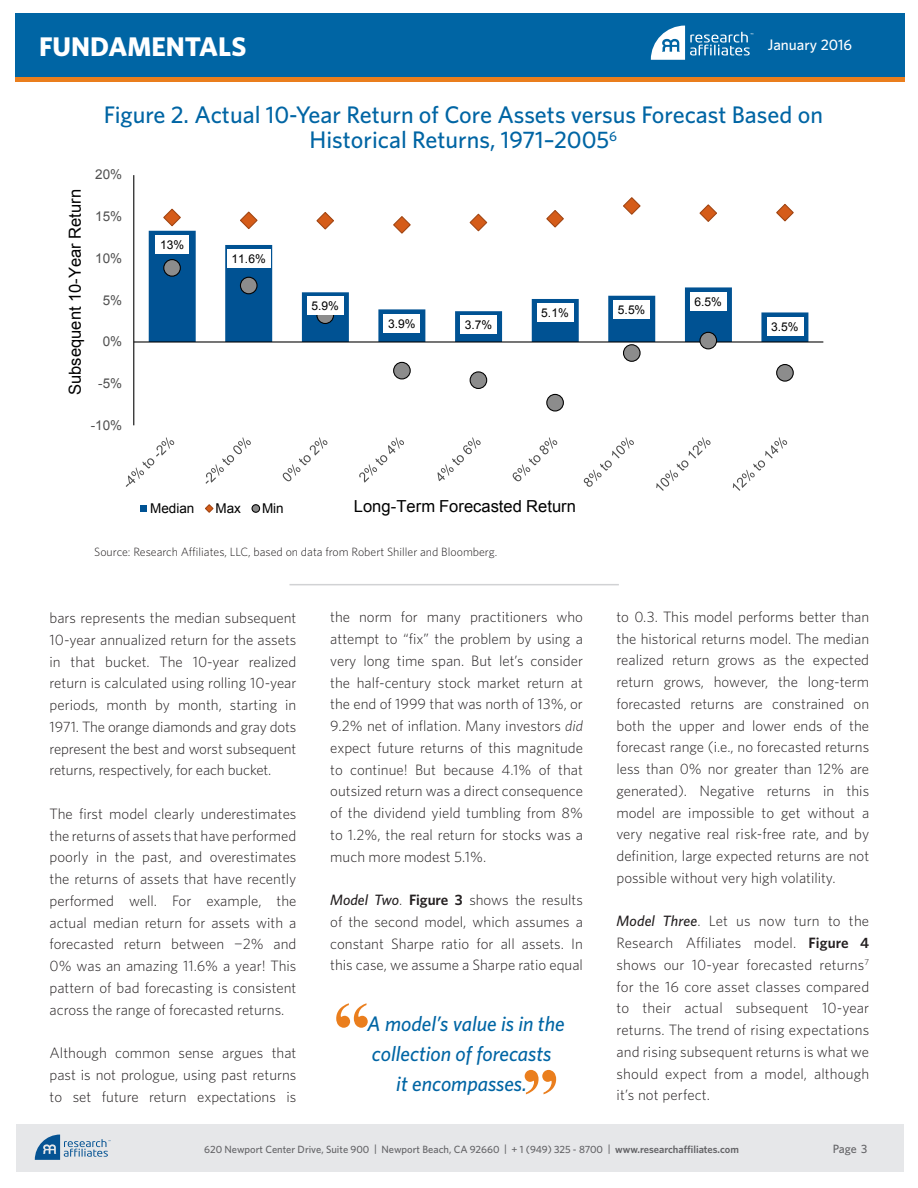
<style>
.page{position:relative;width:918px;height:1188px;background:#fff}
.page>*{position:absolute;margin:0;border:0;box-sizing:border-box;transform-origin:0 0}
.t1{font:700 75px "Times New Roman";color:#ea7e1d}
.t2{font:700 27px "Whitney";color:#fff}
.t3{font:500 24px "Whitney";color:#0065a4}
.t4{font:italic 500 21px/30px "Whitney";color:#0065a4}
.t5{font:16.5px "Arial";color:#000}
.t6{font:500 15.15px "Whitney";color:#fff}
.t7{font:300 15px/21.8px "Whitney";color:#231f20;text-align:justify}
.t8{font:13.5px "Arial";letter-spacing:.005em;color:#505050}
.t9{font:13.5px "Arial";letter-spacing:.005em;color:#000}
.t10{font:300 12px "Whitney";color:#231f20}
.t11{font:12px "Arial";color:#000}
.t12{font:500 12px "Whitney";color:#636366}
.t13{font:500 10.5px "Whitney";color:#636366}
.s1{font-style:italic}
.s2{font-weight:500;font-style:italic}
.s3{font-weight:600}
</style>
<div class="page">
<div style="left:16px;top:14px;width:889px;height:63px;background:#0065a4"></div>
<div style="left:16px;top:77px;width:889px;height:5px;background:#ea7e1d"></div>
<svg style="left:651px;top:26px;width:102px;height:34px"></svg>
<div style="left:16px;top:1124px;width:888px;height:48px;background:#e6e7e9"></div>
<svg style="left:35px;top:1135px;width:75px;height:25px"></svg>
<hr style="left:289px;top:584px;width:330px;height:1px;background:#d1d2d4">
<svg style="left:149px;top:231px;width:659px;height:110px"></svg>
<hr style="left:133px;top:175px;width:1px;height:250px;background:#000">
<hr style="left:134px;top:341px;width:689px;height:2px;background:#000">
<svg style="left:163px;top:208px;width:18px;height:19px"></svg>
<svg style="left:240px;top:211px;width:18px;height:19px"></svg>
<svg style="left:316px;top:212px;width:18px;height:18px"></svg>
<svg style="left:392px;top:216px;width:20px;height:19px"></svg>
<svg style="left:469px;top:213px;width:19px;height:19px"></svg>
<svg style="left:546px;top:210px;width:18px;height:18px"></svg>
<svg style="left:623px;top:197px;width:18px;height:18px"></svg>
<svg style="left:699px;top:204px;width:18px;height:18px"></svg>
<svg style="left:776px;top:203px;width:18px;height:19px"></svg>
<div style="left:164px;top:260px;width:16px;height:16px;background:#8c8c8c;border-radius:50%"></div>
<div style="left:163px;top:259px;width:18px;height:18px;border:1px solid #000;border-radius:50%"></div>
<div style="left:240px;top:277px;width:17px;height:17px;background:#8c8c8c;border-radius:50%"></div>
<div style="left:240px;top:277px;width:18px;height:17px;border:1px solid #000;border-radius:50%"></div>
<div style="left:317px;top:307px;width:17px;height:16px;background:#8c8c8c;border-radius:50%"></div>
<div style="left:316px;top:306px;width:18px;height:18px;border:1px solid #000;border-radius:50%"></div>
<div style="left:394px;top:362px;width:16px;height:17px;background:#8c8c8c;border-radius:50%"></div>
<div style="left:393px;top:362px;width:18px;height:17px;border:1px solid #000;border-radius:50%"></div>
<div style="left:470px;top:372px;width:17px;height:16px;background:#8c8c8c;border-radius:50%"></div>
<div style="left:470px;top:371px;width:17px;height:18px;border:1px solid #000;border-radius:50%"></div>
<div style="left:547px;top:394px;width:16px;height:17px;background:#8c8c8c;border-radius:50%"></div>
<div style="left:546px;top:394px;width:18px;height:18px;border:1px solid #000;border-radius:50%"></div>
<div style="left:624px;top:345px;width:16px;height:16px;background:#8c8c8c;border-radius:50%"></div>
<div style="left:623px;top:344px;width:18px;height:18px;border:1px solid #000;border-radius:50%"></div>
<div style="left:700px;top:332px;width:17px;height:17px;background:#8c8c8c;border-radius:50%"></div>
<div style="left:699px;top:332px;width:18px;height:17px;border:1px solid #000;border-radius:50%"></div>
<div style="left:777px;top:365px;width:16px;height:16px;background:#8c8c8c;border-radius:50%"></div>
<div style="left:776px;top:364px;width:18px;height:18px;border:1px solid #000;border-radius:50%"></div>
<div style="left:156px;top:235px;width:33px;height:19px;background:#fff"></div>
<div style="left:227px;top:249px;width:43px;height:19px;background:#fff"></div>
<div style="left:307px;top:297px;width:36px;height:18px;background:#fff"></div>
<div style="left:384px;top:314px;width:36px;height:18px;background:#fff"></div>
<div style="left:460px;top:316px;width:37px;height:18px;background:#fff"></div>
<div style="left:537px;top:303px;width:36px;height:19px;background:#fff"></div>
<div style="left:614px;top:300px;width:36px;height:19px;background:#fff"></div>
<div style="left:690px;top:292px;width:37px;height:18px;background:#fff"></div>
<div style="left:767px;top:317px;width:36px;height:18px;background:#fff"></div>
<svg style="left:126px;top:437px;width:48px;height:50px"></svg>
<svg style="left:205px;top:437px;width:46px;height:47px"></svg>
<svg style="left:283px;top:437px;width:44px;height:44px"></svg>
<svg style="left:359px;top:437px;width:45px;height:46px"></svg>
<svg style="left:437px;top:437px;width:44px;height:44px"></svg>
<svg style="left:513px;top:437px;width:44px;height:44px"></svg>
<svg style="left:584px;top:437px;width:50px;height:50px"></svg>
<svg style="left:656px;top:437px;width:55px;height:54px"></svg>
<svg style="left:733px;top:437px;width:54px;height:54px"></svg>
<div style="left:141px;top:505px;width:6px;height:7px;background:#005293"></div>
<svg style="left:205px;top:504px;width:9px;height:9px"></svg>
<div style="left:252px;top:505px;width:8px;height:7px;background:#8c8c8c;border-radius:50%"></div>
<div style="left:252px;top:504px;width:8px;height:9px;border:1px solid #000;border-radius:50%"></div>
<h2 class="t2" style="left:39px;top:28px;width:209px">FUNDAMENTALS</h2>
<p class="t6" style="left:768px;top:35px;width:86px">January 2016</p>
<p class="t3" style="left:104px;top:99px;width:721px">Figure 2. Actual 10-Year Return of Core Assets versus Forecast Based on</p>
<p class="t3" style="left:310px;top:124px;width:309px">Historical Returns, 1971–2005<sup>6</sup></p>
<p class="t5" style="left:64px;top:395px;width:207px;rotate:-90deg">Subsequent 10-Year Return</p>
<p class="t8" style="left:95px;top:166px;width:28px">20%</p>
<p class="t8" style="left:95px;top:208px;width:28px">15%</p>
<p class="t8" style="left:95px;top:249px;width:28px">10%</p>
<p class="t8" style="left:103px;top:291px;width:21px">5%</p>
<p class="t8" style="left:103px;top:333px;width:21px">0%</p>
<p class="t8" style="left:98px;top:374px;width:26px">-5%</p>
<p class="t8" style="left:91px;top:416px;width:33px">-10%</p>
<p class="t11" style="left:160px;top:237px;width:26px">13%</p>
<p class="t11" style="left:232px;top:251px;width:36px">11.6%</p>
<p class="t11" style="left:312px;top:298px;width:29px">5.9%</p>
<p class="t11" style="left:388px;top:315px;width:29px">3.9%</p>
<p class="t11" style="left:465px;top:317px;width:29px">3.7%</p>
<p class="t11" style="left:541px;top:305px;width:29px">5.1%</p>
<p class="t11" style="left:618px;top:302px;width:29px">5.5%</p>
<p class="t9" style="left:150px;top:499px;width:46px">Median</p>
<p class="t9" style="left:216px;top:499px;width:27px">Max</p>
<p class="t9" style="left:262px;top:499px;width:23px">Min</p>
<p class="t5" style="left:354px;top:495px;width:224px">Long-Term Forecasted Return</p>
<p class="t10" style="left:94px;top:544px;width:405px">Source: Research Affiliates, LLC, based on data from Robert Shiller and Bloomberg.</p>
<p class="t11" style="left:695px;top:293px;width:29px">6.5%</p>
<p class="t11" style="left:771px;top:318px;width:29px">3.5%</p>
<p class="t7" style="left:50px;top:607px;width:248px">bars represents the median subsequent 10-year annualized return for the assets in that bucket. The 10-year realized return is calculated using rolling 10-year periods, month by month, starting in 1971. The orange diamonds and gray dots represent the best and worst subsequent returns, respectively, for each bucket.</p>
<p class="t7" style="left:50px;top:802px;width:248px">The first model clearly underestimates the returns of assets that have performed poorly in the past, and overestimates the returns of assets that have recently performed well. For example, the actual median return for assets with a forecasted return between −2% and 0% was an amazing 11.6% a year! This pattern of bad forecasting is consistent across the range of forecasted returns.</p>
<p class="t7" style="left:50px;top:1042px;width:248px">Although common sense argues that past is not prologue, using past returns to set future return expectations is</p>
<p class="t7" style="left:330px;top:606px;width:254px">the norm for many practitioners who attempt to “fix” the problem by using a very long time span. But let’s consider the half-century stock market return at the end of 1999 that was north of 13%, or 9.2% net of inflation. Many investors <span class="s1">did </span>expect future returns of this magnitude to continue! But because 4.1% of that outsized return was a direct consequence of the dividend yield tumbling from 8% to 1.2%, the real return for stocks was a much more modest 5.1%.</p>
<p class="t7" style="left:330px;top:889px;width:254px"><span class="s2">Model Two</span>. <span class="s3">Figure 3</span> shows the results of the second model, which assumes a constant Sharpe ratio for all assets. In this case, we assume a Sharpe ratio equal</p>
<p class="t1" style="left:333px;top:977px;width:39px">“</p>
<p class="t4" style="left:367px;top:1008px;width:199px">A model’s value is in the collection of forecasts</p>
<p class="t4" style="left:396px;top:1068px;width:132px">it encompasses.</p>
<p class="t1" style="left:559px;top:1121px;width:39px;rotate:-180deg">“</p>
<p class="t7" style="left:616px;top:605px;width:254px">to 0.3. This model performs better than the historical returns model. The median realized return grows as the expected return grows, however, the long-term forecasted returns are constrained on both the upper and lower ends of the forecast range (i.e., no forecasted returns less than 0% nor greater than 12% are generated). Negative returns in this model are impossible to get without a very negative real risk-free rate, and by definition, large expected returns are not possible without very high volatility.</p>
<p class="t7" style="left:616px;top:910px;width:254px"><span class="s2">Model Three</span>. Let us now turn to the Research Affiliates model. <span class="s3">Figure 4 </span>shows our 10-year forecasted returns<sup>7 </sup>for the 16 core asset classes compared to their actual subsequent 10-year returns. The trend of rising expectations and rising subsequent returns is what we should expect from a model, although it’s not perfect.</p>
<p class="t13" style="left:204px;top:1142px;width:536px">620 Newport Center Drive, Suite 900 | Newport Beach, CA 92660 | + 1 (949) 325 - 8700 | <span class="s3">www.researchaffiliates.com</span></p>
<p class="t12" style="left:833px;top:1141px;width:36px">Page 3</p>
</div>
